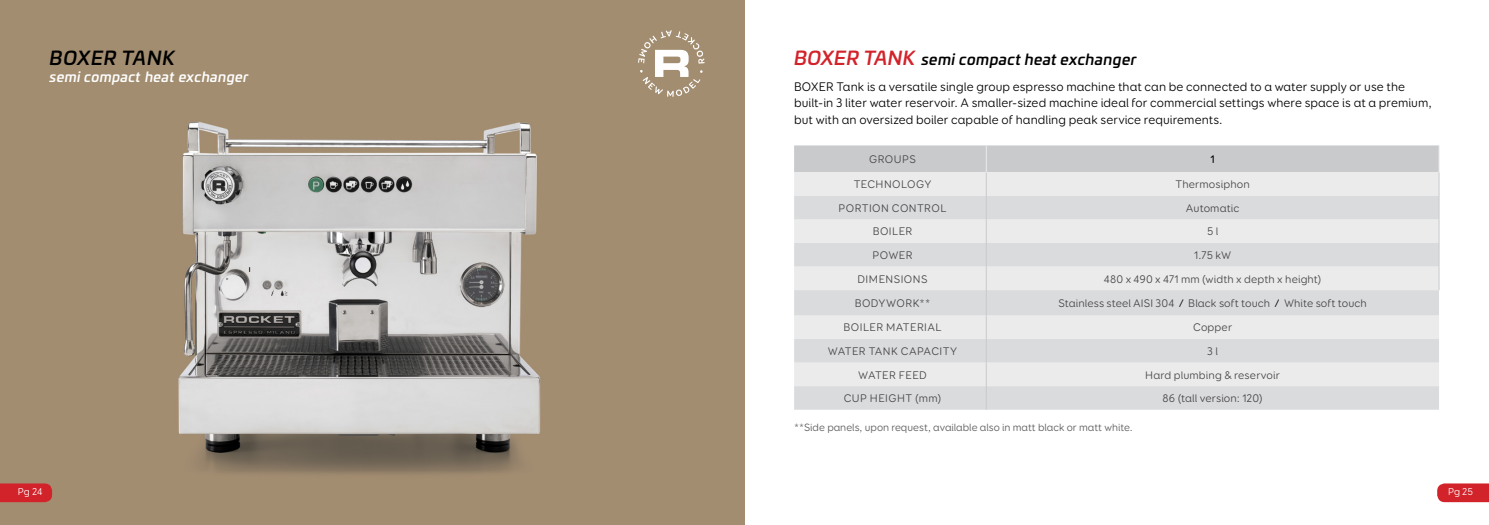
<style>
.page{position:relative;width:1489px;height:525px;background:#fff}
.page>*{position:absolute;margin:0;border:0;box-sizing:border-box;transform-origin:0 0}
.t1{font:italic 500 18.75px "Univia Pro";letter-spacing:.05em;color:#000}
.t2{font:italic 500 15px "Univia Pro";letter-spacing:.025em;color:#000}
.t3{font:italic 500 13.75px "Univia Pro";letter-spacing:.025em;color:#fff}
.t4{font:12.5px/16.2px "Booster Next FY";letter-spacing:.005em;color:#000}
.t5{font:11.12px "Booster Next FY";letter-spacing:.015em;color:#464547}
.t6{font:11.12px "Booster Next FY";letter-spacing:.04em;color:#464547}
.t7{font:11.12px "Booster Next FY";letter-spacing:.035em;color:#464547}
.t8{font:500 11.12px "Booster Next FY";color:#000}
.t9{font:10.62px "Booster Next FY";color:#58595b}
.t10{font:10px "Booster Next FY";letter-spacing:.005em;color:#fff}
.s1{font-size:18.75px;color:#d2232a}
.s2{color:#000}
</style>
<div class="page">
<svg style="left:1437px;top:483px;width:51px;height:19px"></svg>
<img style="left:0;top:0;width:744px;height:524px">
<svg style="left:0;top:483px;width:52px;height:19px"></svg>
<svg style="left:638px;top:30px;width:66px;height:67px"></svg>
<svg style="left:794px;top:145px;width:645px;height:264px;background:#dfe0e1"></svg>
<h1 class="t1" style="left:50px;top:43px;width:127px">BOXER TANK</h1>
<p class="t3" style="left:50px;top:66px;width:200px">semi compact heat exchanger</p>
<p class="t2" style="left:794px;top:47px;width:344px"><span class="s1">BOXER TANK</span> semi compact heat exchanger</p>
<p class="t4" style="left:794px;top:78px;width:639px">BOXER Tank is a versatile single group espresso machine that can be connected to a water supply or use the built-in 3 liter water reservoir. A smaller-sized machine ideal for commercial settings where space is at a premium, but with an oversized boiler capable of handling peak service requirements.</p>
<p class="t5" style="left:869px;top:152px;width:48px">GROUPS</p>
<p class="t8" style="left:1210px;top:152px;width:6px">1</p>
<p class="t7" style="left:853px;top:178px;width:79px">TECHNOLOGY</p>
<p class="t5" style="left:1175px;top:178px;width:76px">Thermosiphon</p>
<p class="t6" style="left:838px;top:201px;width:109px">PORTION CONTROL</p>
<p class="t5" style="left:1185px;top:201px;width:55px">Automatic</p>
<p class="t5" style="left:872px;top:225px;width:41px">BOILER</p>
<p class="t5" style="left:1206px;top:225px;width:13px">5 l</p>
<p class="t5" style="left:872px;top:248px;width:41px">POWER</p>
<p class="t5" style="left:1193px;top:248px;width:39px">1.75 kW</p>
<p class="t6" style="left:857px;top:272px;width:71px">DIMENSIONS</p>
<p class="t5" style="left:1103px;top:272px;width:219px">480 x 490 x 471 mm (width x depth x height)</p>
<p class="t6" style="left:854px;top:296px;width:77px">BODYWORK**</p>
<p class="t5" style="left:1058px;top:296px;width:310px">Stainless steel AISI 304 <span class="s2">/</span> Black soft touch <span class="s2">/</span> White soft touch</p>
<p class="t7" style="left:843px;top:320px;width:99px">BOILER MATERIAL</p>
<p class="t5" style="left:1192px;top:320px;width:41px">Copper</p>
<p class="t5" style="left:827px;top:344px;width:131px">WATER TANK CAPACITY</p>
<p class="t5" style="left:1207px;top:344px;width:12px">3 l</p>
<p class="t5" style="left:858px;top:368px;width:70px">WATER FEED</p>
<p class="t5" style="left:1145px;top:368px;width:136px">Hard plumbing &amp; reservoir</p>
<p class="t6" style="left:843px;top:391px;width:99px">CUP HEIGHT (mm)</p>
<p class="t5" style="left:1162px;top:391px;width:101px">86 (tall version: 120)</p>
<p class="t9" style="left:794px;top:420px;width:340px">**Side panels, upon request, available also in matt black or matt white.</p>
<p class="t10" style="left:18px;top:485px;width:26px">Pg 24</p>
<p class="t10" style="left:1447px;top:485px;width:26px">Pg 25</p>
</div>
